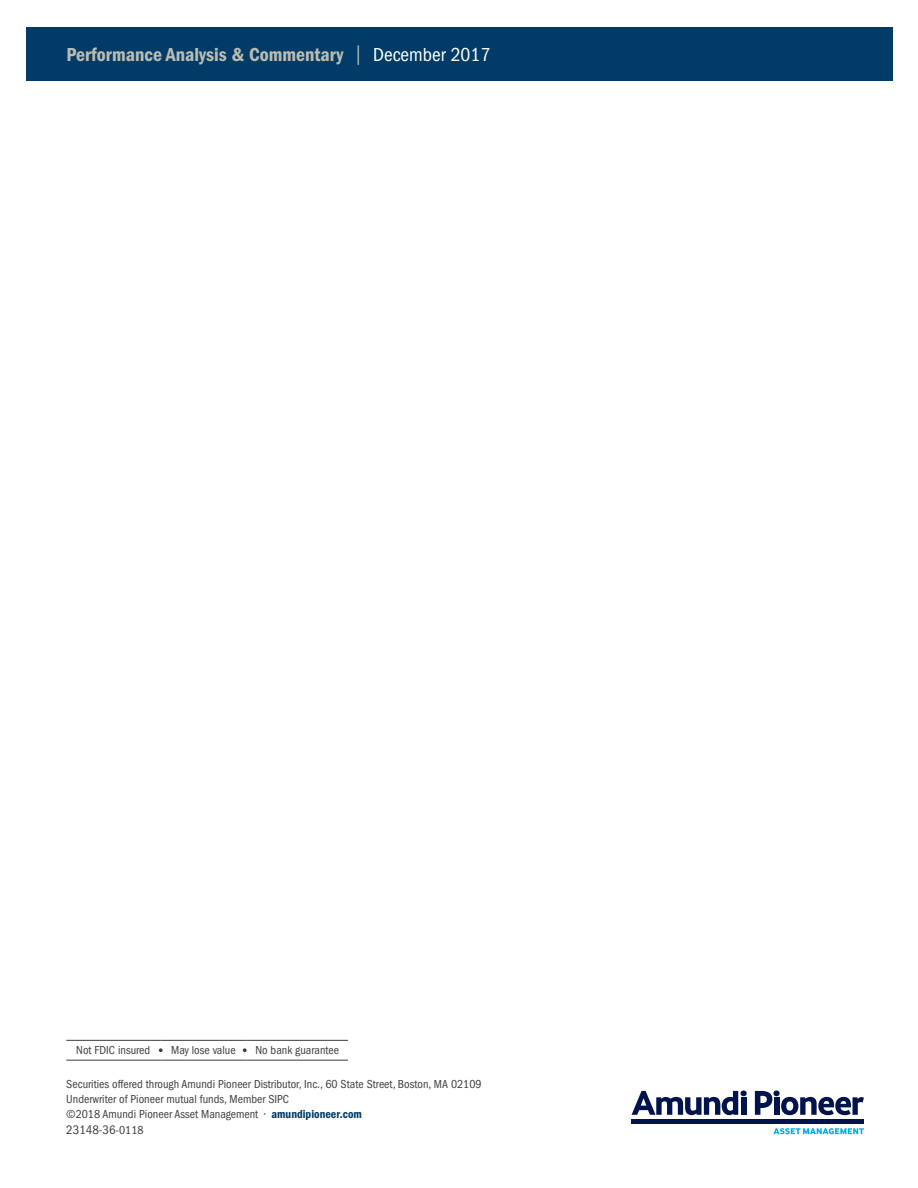
<style>
.page{position:relative;width:918px;height:1188px;background:#fff}
.page>*{position:absolute;margin:0;border:0;box-sizing:border-box;transform-origin:0 0}
.t1{font:600 condensed 19.5px "Franklin Gothic";color:#bcbcb0}
._2013-Legal{font:condensed 12.75px "Franklin Gothic";color:#3e3e3f}
._2013-Legal-2{font:condensed 12px/15px "Franklin Gothic";color:#3e3e3f}
.s1{font-weight:400}
.s2{font-weight:400;color:#fff}
.s3{font-weight:600;color:#013c69}
.s4{font-size:12px}
</style>
<div class="page">
<div style="left:26px;top:27px;width:866px;height:54px;background:#013c69"></div>
<hr style="left:66px;top:1040px;width:94px;height:1px;background:#3e3e3f">
<hr style="left:160px;top:1040px;width:87px;height:1px;background:#3e3e3f">
<hr style="left:247px;top:1040px;width:101px;height:1px;background:#3e3e3f">
<hr style="left:66px;top:1060px;width:94px;height:1px;background:#3e3e3f">
<hr style="left:160px;top:1060px;width:87px;height:1px;background:#3e3e3f">
<hr style="left:247px;top:1060px;width:101px;height:1px;background:#3e3e3f">
<svg style="left:159px;top:1048px;width:4px;height:4px"></svg>
<svg style="left:243px;top:1048px;width:4px;height:4px"></svg>
<svg style="left:773px;top:1128px;width:91px;height:7px"></svg>
<svg style="left:632px;top:1091px;width:115px;height:24px"></svg>
<div style="left:741px;top:1097px;width:5px;height:18px;background:#00134d"></div>
<div style="left:632px;top:1119px;width:232px;height:5px;background:#00134d"></div>
<svg style="left:755px;top:1091px;width:17px;height:24px"></svg>
<div style="left:773px;top:1090px;width:7px;height:6px;background:#00134d;border-radius:50%"></div>
<svg style="left:781px;top:1097px;width:83px;height:18px"></svg>
<div style="left:774px;top:1097px;width:5px;height:18px;background:#00134d"></div>
<h1 class="t1" style="left:66px;top:44px;width:426px">Performance Analysis &amp; Commentary <span class="s1">|</span> <span class="s2">December 2017</span></h1>
<p class="_2013-Legal-2" style="left:76px;top:1043px;width:76px">Not FDIC insured</p>
<p class="_2013-Legal-2" style="left:171px;top:1043px;width:66px">May lose value</p>
<p class="_2013-Legal-2" style="left:255px;top:1043px;width:85px">No bank guarantee</p>
<p class="_2013-Legal-2" style="left:66px;top:1077px;width:417px">Securities offered through Amundi Pioneer Distributor, Inc., 60 State Street, Boston, MA 02109<br>Underwriter of Pioneer mutual funds, Member SIPC<br>©2018 Amundi Pioneer Asset Management • <span class="s3">amundipioneer.com</span></p>
<p class="_2013-Legal" style="left:66px;top:1123px;width:79px">23148-36<span class="s4">-0118</span></p>
</div>
